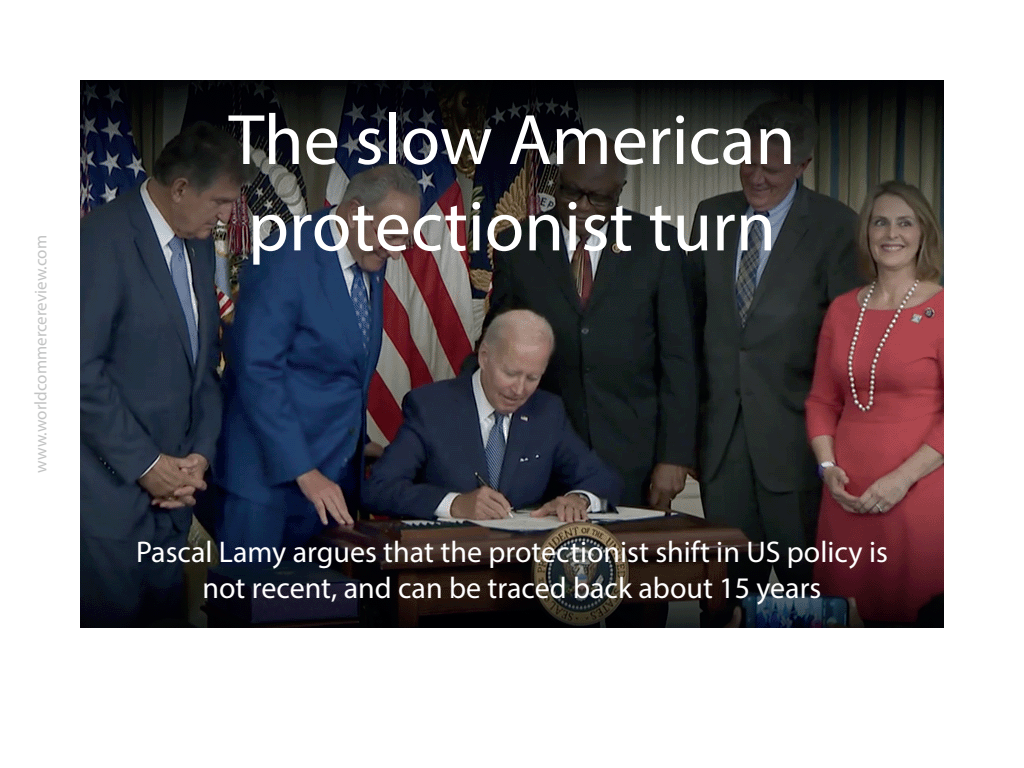
<style>
.page{position:relative;width:1024px;height:768px;background:#fff}
.page>*{position:absolute;margin:0;border:0;box-sizing:border-box;transform-origin:0 0}
.Headline{font:72px/86.4px "Myriad Pro";color:#fff}
.Intro{font:30px/36px "Myriad Pro";color:#fff;text-align:center}
.t1{font:17px "Myriad Pro";color:#c2c3c3}
</style>
<div class="page">
<img style="left:80px;top:80px;width:864px;height:548px">
<p class="t1" style="left:30px;top:473px;width:239px;rotate:-90deg">www.worldcommercereview.com</p>
<p class="Headline" style="left:229px;top:96px;width:568px">The slow American protectionist turn</p>
<p class="Intro" style="left:136px;top:533px;width:753px">Pascal Lamy argues that the protectionist shift in US policy is not recent, and can be traced back about 15 years</p>
</div>
